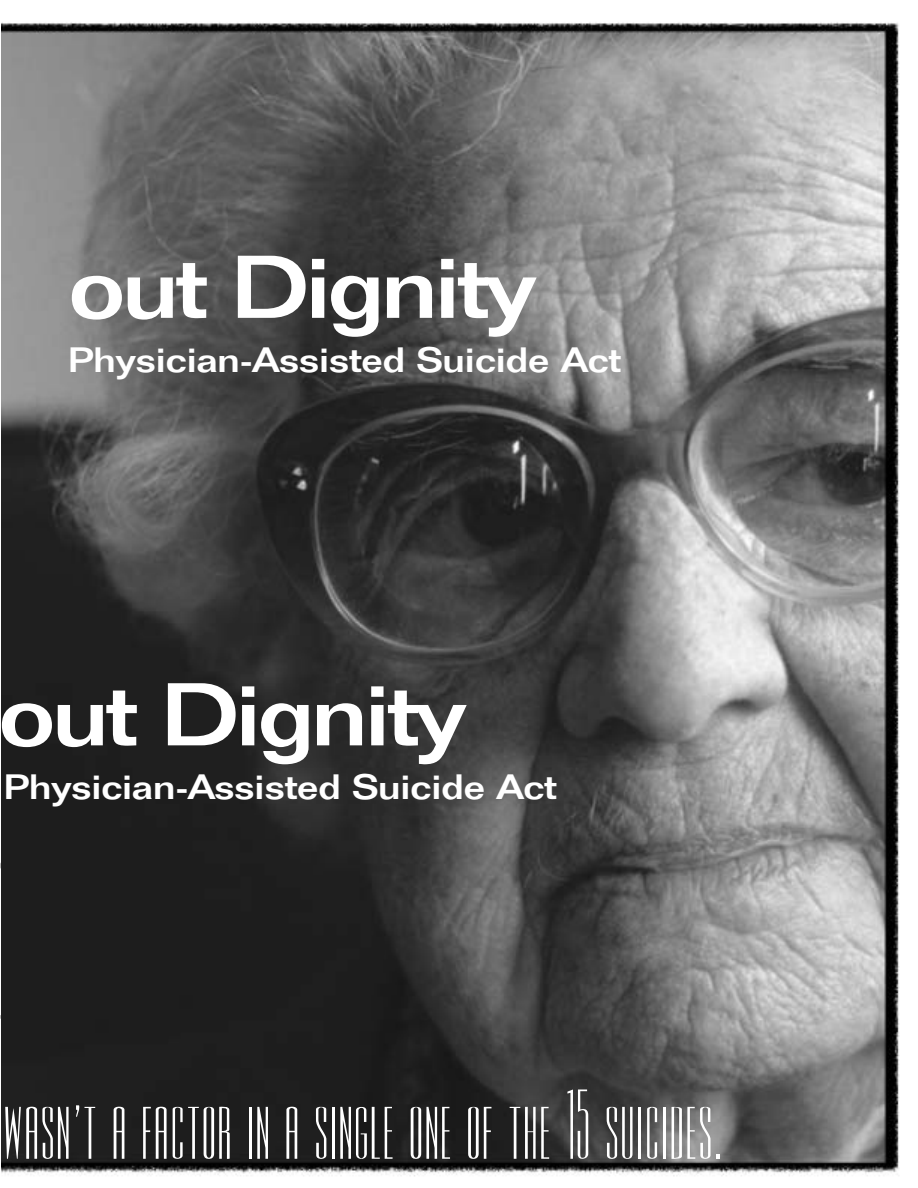
<style>
.page{position:relative;width:918px;height:1188px;background:#fff}
.page>*{position:absolute;margin:0;border:0;box-sizing:border-box;transform-origin:0 0}
.t1{font:500 87px "Folio";letter-spacing:-.045em;color:#fff;scale:1.2 1}
.t2{font:86.4px "Rothman";letter-spacing:.05em;color:#fff;scale:.83 1}
.t3{font:500 34.5px "Folio";letter-spacing:-.015em;color:#fff;scale:1.2 1}
</style>
<div class="page">
<img style="left:1px;top:22px;width:899px;height:1155px">
<svg style="left:76px;top:1105px;width:4px;height:12px"></svg>
<h1 class="t1" style="left:68px;top:256px;width:392px">out Dignity</h1>
<p class="t3" style="left:68px;top:347px;width:463px">Physician-Assisted Suicide Act</p>
<h1 class="t1" style="left:-2px;top:683px;width:392px">out Dignity</h1>
<p class="t3" style="left:3px;top:775px;width:463px">Physician-Assisted Suicide Act</p>
<h2 class="t2" style="left:4px;top:1078px;width:865px">WASN T A FACTOR IN A SINGLE ONE OF THE 15 SUICIDES.</h2>
</div>
